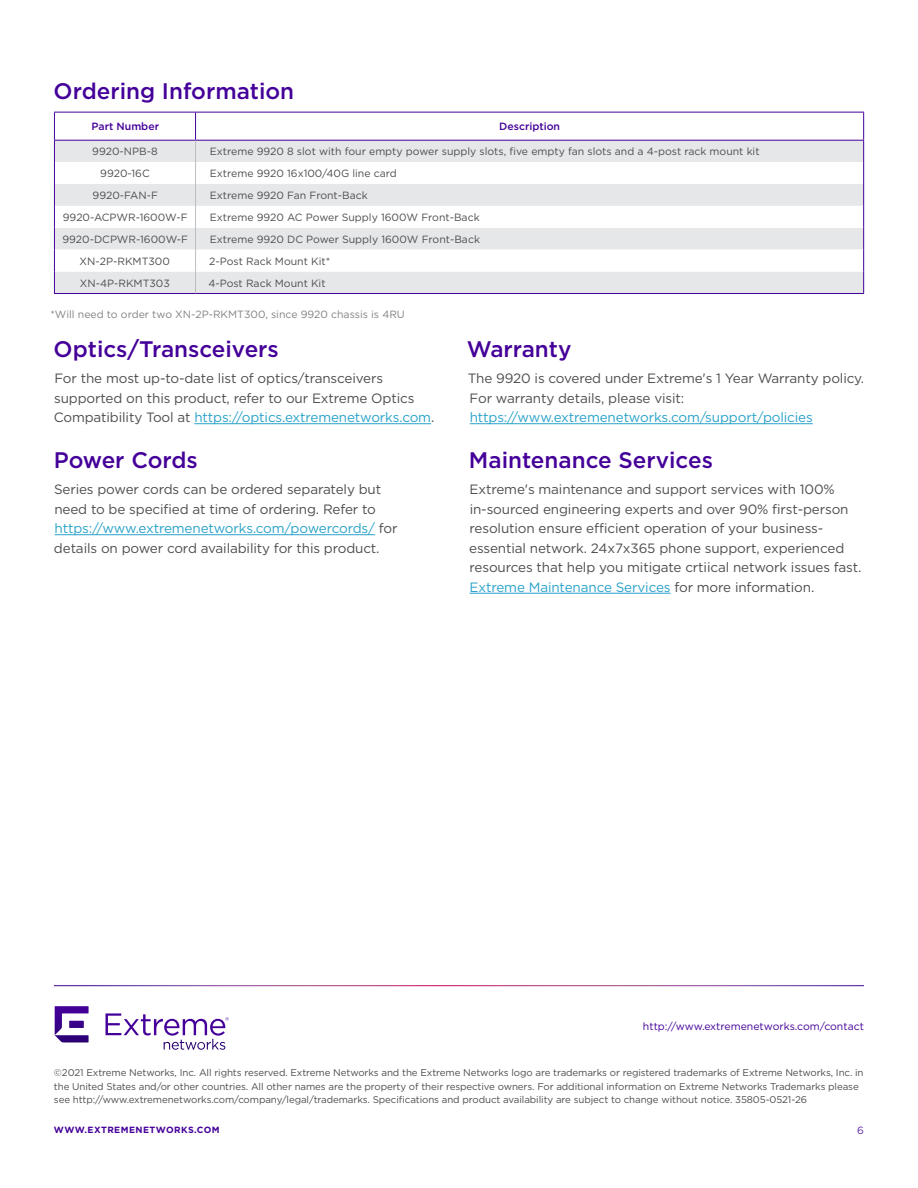
<style>
.page{position:relative;width:918px;height:1188px;background:#fff}
.page>*{position:absolute;margin:0;border:0;box-sizing:border-box;transform-origin:0 0}
.t1{font:500 22.5px "Gotham";color:#409}
.t2{font:13.5px/19.5px "Gotham";letter-spacing:-.01em;color:#4d4d4f}
.t3{font:13.5px "Gotham";letter-spacing:-.01em;color:#29a2ca}
.t4{font:10.5px "Gotham";color:#4d4d4f}
.t5{font:10.5px "Gotham";color:#808285}
.t6{font:10.5px "Gotham";color:#409}
.t7{font:500 10.5px "Gotham";color:#409}
.t8{font:10.5px "Gotham";color:#6026a8}
.t9{font:9.75px/13.5px "Gotham";letter-spacing:-.01em;color:#4d4d4f}
.t10{font:700 9px "Gotham";letter-spacing:.05em;color:#409}
.s1{color:#29a2ca}
</style>
<div class="page">
<svg style="left:106px;top:1013px;width:123px;height:37px"></svg>
<svg style="left:55px;top:1006px;width:34px;height:36px"></svg>
<hr style="left:54px;top:293px;width:142px;height:1px;background:#409">
<hr style="left:196px;top:293px;width:668px;height:1px;background:#409">
<svg style="left:54px;top:112px;width:810px;height:181px"></svg>
<hr style="left:194px;top:423px;width:237px;height:1px;background:#29a2ca">
<hr style="left:55px;top:534px;width:320px;height:1px;background:#29a2ca">
<hr style="left:470px;top:423px;width:343px;height:1px;background:#29a2ca">
<hr style="left:470px;top:593px;width:201px;height:1px;background:#29a2ca">
<h1 class="t1" style="left:54px;top:76px;width:242px">Ordering Information</h1>
<p class="t7" style="left:92px;top:120px;width:69px">Part Number</p>
<p class="t7" style="left:499px;top:120px;width:62px">Description</p>
<p class="t4" style="left:92px;top:145px;width:67px">9920-NPB-8</p>
<p class="t4" style="left:210px;top:145px;width:551px">Extreme 9920 8 slot with four empty power supply slots, five empty fan slots and a 4-post rack mount kit</p>
<p class="t4" style="left:100px;top:167px;width:51px">9920-16C</p>
<p class="t4" style="left:210px;top:167px;width:189px">Extreme 9920 16x100/40G line card</p>
<p class="t4" style="left:93px;top:189px;width:67px">9920-FAN-F</p>
<p class="t4" style="left:210px;top:189px;width:159px">Extreme 9920 Fan Front-Back</p>
<p class="t4" style="left:63px;top:211px;width:126px">9920-ACPWR-1600W-F</p>
<p class="t4" style="left:210px;top:211px;width:271px">Extreme 9920 AC Power Supply 1600W Front-Back</p>
<p class="t4" style="left:62px;top:233px;width:127px">9920-DCPWR-1600W-F</p>
<p class="t4" style="left:210px;top:233px;width:272px">Extreme 9920 DC Power Supply 1600W Front-Back</p>
<p class="t4" style="left:80px;top:254px;width:92px">XN-2P-RKMT300</p>
<p class="t4" style="left:209px;top:254px;width:122px">2-Post Rack Mount Kit*</p>
<p class="t4" style="left:80px;top:276px;width:91px">XN-4P-RKMT303</p>
<p class="t4" style="left:208px;top:276px;width:119px">4-Post Rack Mount Kit</p>
<p class="t5" style="left:50px;top:307px;width:356px">*Will need to order two XN-2P-RKMT300, since 9920 chassis is 4RU</p>
<h1 class="t1" style="left:54px;top:334px;width:227px">Optics/Transceivers</h1>
<p class="t2" style="left:54px;top:369px;width:382px">For the most up-to-date list of optics/transceivers supported on this product, refer to our Extreme Optics<br>Compatibility Tool at <span class="s1">https://optics.extremenetworks.com</span>.</p>
<h1 class="t1" style="left:54px;top:445px;width:146px">Power Cords</h1>
<p class="t2" style="left:54px;top:480px;width:345px">Series power cords can be ordered separately but need to be specified at time of ordering. Refer to <span class="s1">https://www.extremenetworks.com/powercords/</span> for details on power cord availability for this product.</p>
<h1 class="t1" style="left:467px;top:334px;width:106px">Warranty</h1>
<p class="t2" style="left:468px;top:369px;width:398px">The 9920 is covered under Extreme's 1 Year Warranty policy.<br>For warranty details, please visit:</p>
<p class="t3" style="left:470px;top:409px;width:345px">https://www.extremenetworks.com/support/policies</p>
<h1 class="t1" style="left:469px;top:445px;width:246px">Maintenance Services</h1>
<p class="t2" style="left:469px;top:480px;width:394px">Extreme's maintenance and support services with 100% in-sourced engineering experts and over 90% first-person resolution ensure efficient operation of your business&shy;essential network. 24x7x365 phone support, experienced resources that help you mitigate crtiical network issues fast.<br><span class="s1">Extreme Maintenance Services</span> for more information.</p>
<p class="t6" style="left:643px;top:1019px;width:223px">http://www.extremenetworks.com/contact</p>
<p class="t9" style="left:54px;top:1066px;width:811px">©2021 Extreme Networks, Inc. All rights reserved. Extreme Networks and the Extreme Networks logo are trademarks or registered trademarks of Extreme Networks, Inc. in the United States and/or other countries. All other names are the property of their respective owners. For additional information on Extreme Networks Trademarks please see http://www.extremenetworks.com/company/legal/trademarks. Specifications and product availability are subject to change without notice. 35805-0521-26</p>
<p class="t8" style="left:857px;top:1124px;width:8px">6</p>
<p class="t10" style="left:54px;top:1124px;width:167px">WWW.EXTREMENETWORKS.COM</p>
</div>
